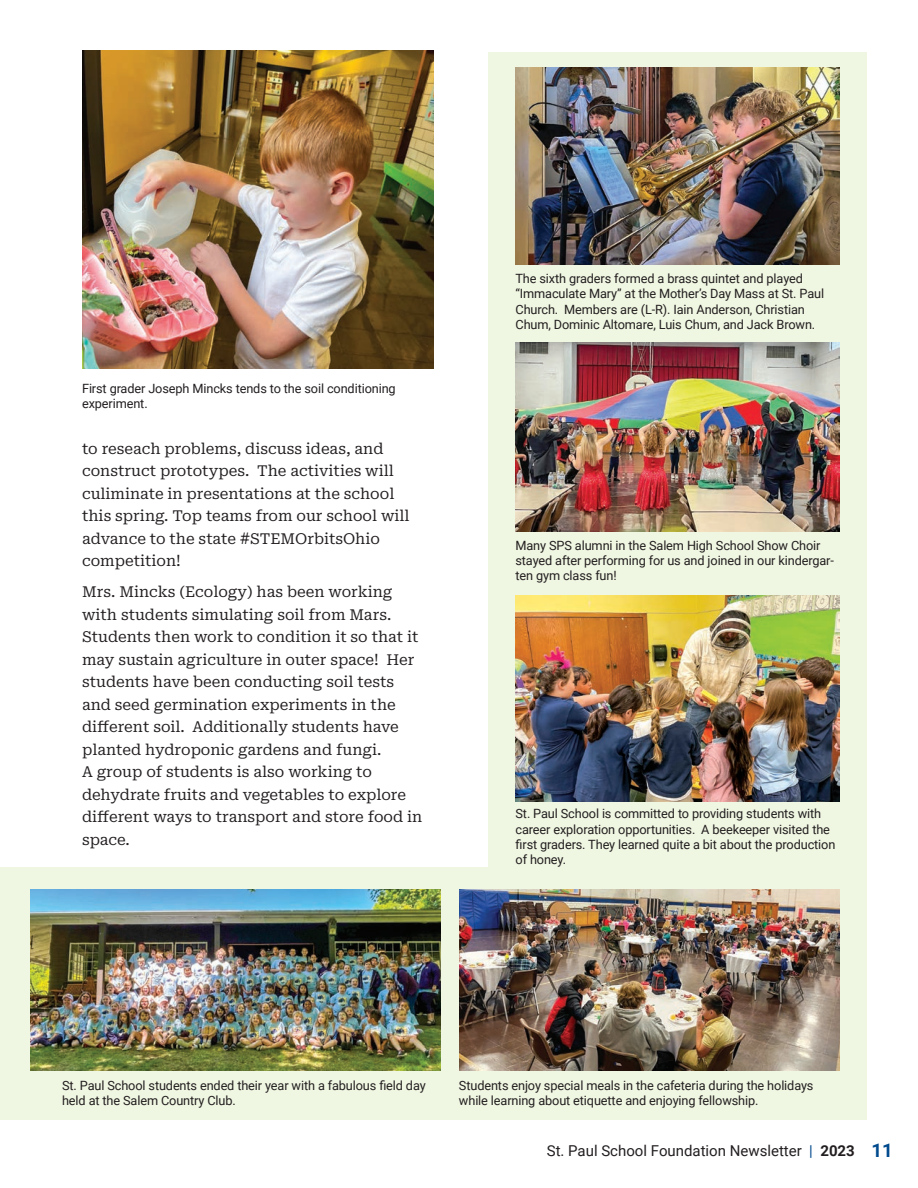
<style>
.page{position:relative;width:918px;height:1188px;background:#fff}
.page>*{position:absolute;margin:0;border:0;box-sizing:border-box;transform-origin:0 0}
.t1{font:15px/22.5px "Roboto Serif";color:#231f20}
.t2{font:15px "Roboto";color:#231f20}
.t3{font:12.75px/15.3px "Roboto";letter-spacing:-.01em;color:#231f20}
.s1{color:#004a8d}
.s2{font-weight:700}
.s3{font-weight:700;font-size:18.75px;color:#004a8d}
</style>
<div class="page">
<div style="left:0;top:867px;width:867px;height:253px;background:#eff6e2"></div>
<img style="left:82px;top:51px;width:351px;height:317px">
<img style="left:30px;top:889px;width:411px;height:181px">
<img style="left:459px;top:889px;width:380px;height:181px">
<div style="left:488px;top:53px;width:379px;height:814px;background:#eff6e2"></div>
<img style="left:515px;top:67px;width:324px;height:198px">
<img style="left:516px;top:342px;width:323px;height:189px">
<img style="left:516px;top:596px;width:323px;height:205px">
<p class="t3" style="left:82px;top:380px;width:315px">First grader Joseph Mincks tends to the soil conditioning experiment.</p>
<p class="t1" style="left:82px;top:436px;width:329px">to reseach problems, discuss ideas, and construct prototypes. The activities will culiminate in presentations at the school this spring. Top teams from our school will advance to the state #STEMOrbitsOhio competition!</p>
<p class="t1" style="left:82px;top:580px;width:342px">Mrs. Mincks (Ecology) has been working with students simulating soil from Mars.<br>Students then work to condition it so that it may sustain agriculture in outer space! Her students have been conducting soil tests and seed germination experiments in the different soil. Additionally students have planted hydroponic gardens and fungi.<br>A group of students is also working to dehydrate fruits and vegetables to explore different ways to transport and store food in space.</p>
<p class="t3" style="left:515px;top:270px;width:310px">The sixth graders formed a brass quintet and played “Immaculate Mary” at the Mother’s Day Mass at St. Paul Church. Members are (L-R). Iain Anderson, Christian Chum, Dominic Altomare, Luis Chum, and Jack Brown.</p>
<p class="t3" style="left:515px;top:537px;width:320px">Many SPS alumni in the Salem High School Show Choir stayed after performing for us and joined in our kindergar&shy;ten gym class fun!</p>
<p class="t3" style="left:516px;top:806px;width:321px">St. Paul School is committed to providing students with career exploration opportunities. A beekeeper visited the first graders. They learned quite a bit about the production of honey.</p>
<p class="t3" style="left:62px;top:1077px;width:365px">St. Paul School students ended their year with a fabulous field day held at the Salem Country Club.</p>
<p class="t3" style="left:459px;top:1077px;width:356px">Students enjoy special meals in the cafeteria during the holidays while learning about etiquette and enjoying fellowship.</p>
<p class="t2" style="left:547px;top:1140px;width:348px">St. Paul School Foundation Newsletter <span class="s1">|</span> <span class="s2">2023</span> <span class="s3">11</span></p>
</div>
